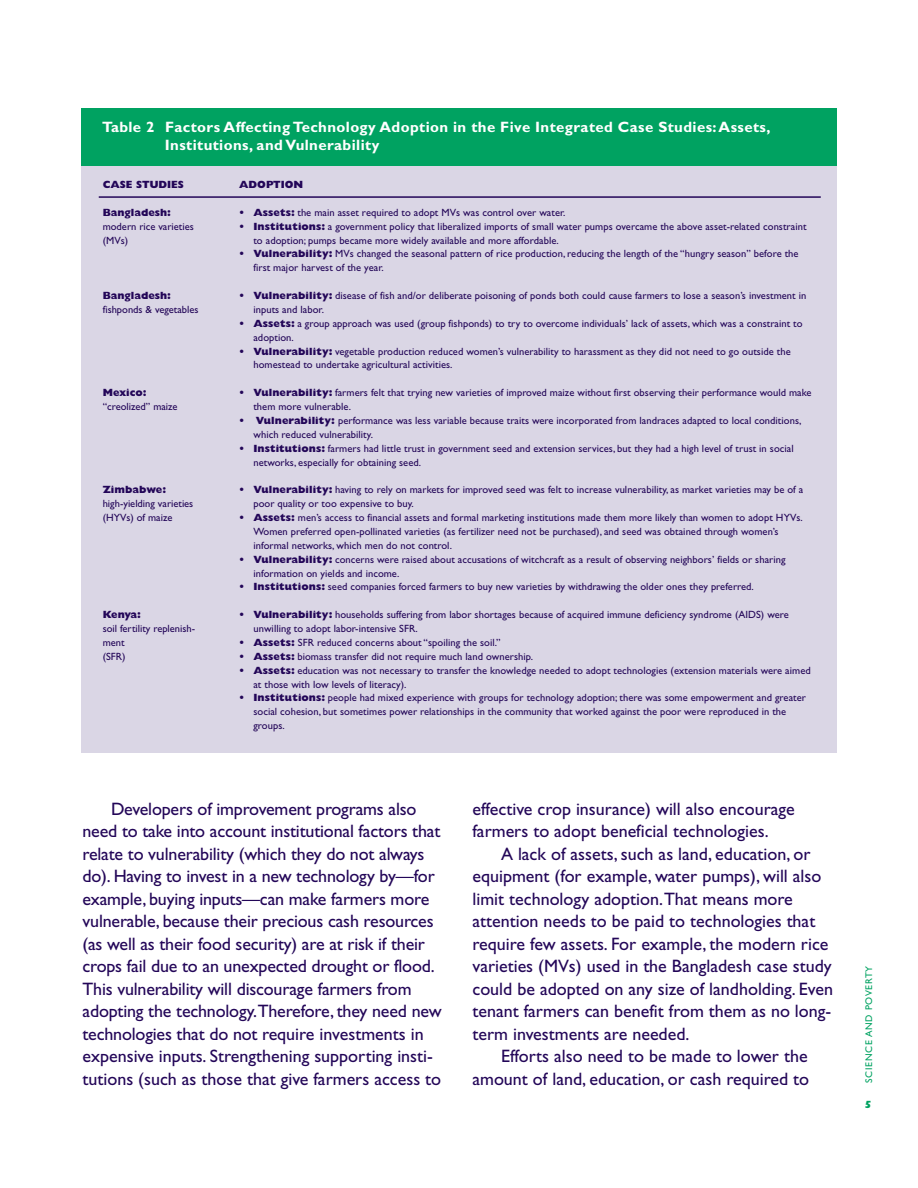
<style>
.page{position:relative;width:918px;height:1188px;background:#fff}
.page>*{position:absolute;margin:0;border:0;box-sizing:border-box;transform-origin:0 0}
.t1{font:18px/22.5px "Gill Sans";color:#230658}
.t2{font:700 15px/18px "Gill Sans";letter-spacing:.025em;color:#fff}
.t3{font:10.5px/13.8px "Gill Sans";letter-spacing:.005em;color:#230658}
.t4{font:800 10.5px "Gill Sans";color:#230658}
.t5{font:800 10.5px "Gill Sans";color:#00a261}
.t6{font:9.75px "Gill Sans";letter-spacing:.075em;color:#00a261}
.s1{font-weight:800}
</style>
<div class="page">
<div style="left:81px;top:146px;width:756px;height:606px;background:#dad6e5"></div>
<div style="left:81px;top:108px;width:756px;height:57px;background:#00a261"></div>
<hr style="left:99px;top:196px;width:722px;height:2px;background:#230658">
<h2 class="t2" style="left:165px;top:119px;width:607px;text-indent:-63px">Table 2 Factors Affecting Technology Adoption in the Five Integrated Case Studies:Assets,<br>Institutions, and Vulnerability</h2>
<p class="t4" style="left:103px;top:181px;width:83px">CASE STUDIES</p>
<p class="t4" style="left:103px;top:208px;width:70px">Bangladesh:</p>
<p class="t3" style="left:103px;top:220px;width:93px">modern rice varieties (MVs)</p>
<p class="t4" style="left:239px;top:181px;width:66px">ADOPTION</p>
<p class="t3" style="left:239px;top:206px;width:328px"><span class="s1">• Assets:</span> the main asset required to adopt MVs was control over water.</p>
<p class="t3" style="left:253px;top:220px;width:555px;text-indent:-14px"><span class="s1">• Institutions:</span> a government policy that liberalized imports of small water pumps overcame the above asset-related constraint to adoption; pumps became more widely available and more affordable.</p>
<p class="t3" style="left:253px;top:248px;width:547px;text-indent:-14px"><span class="s1">• Vulnerability:</span> MVs changed the seasonal pattern of rice production, reducing the length of the “hungry season” before the first major harvest of the year.</p>
<p class="t3" style="left:253px;top:290px;width:554px;text-indent:-14px"><span class="s1">• Vulnerability:</span> disease of fish and/or deliberate poisoning of ponds both could cause farmers to lose a season’s investment in inputs and labor.</p>
<p class="t3" style="left:253px;top:317px;width:551px;text-indent:-14px"><span class="s1">• Assets:</span> a group approach was used (group fishponds) to try to overcome individuals’ lack of assets, which was a constraint to adoption.</p>
<p class="t3" style="left:253px;top:345px;width:539px;text-indent:-14px"><span class="s1">• Vulnerability:</span> vegetable production reduced women’s vulnerability to harassment as they did not need to go outside the homestead to undertake agricultural activities.</p>
<p class="t3" style="left:253px;top:387px;width:560px;text-indent:-14px"><span class="s1">• Vulnerability:</span> farmers felt that trying new varieties of improved maize without first observing their performance would make them more vulnerable.</p>
<p class="t3" style="left:253px;top:415px;width:549px;text-indent:-14px"><span class="s1">• Vulnerability:</span> performance was less variable because traits were incorporated from landraces adapted to local conditions, which reduced vulnerability.</p>
<p class="t3" style="left:253px;top:442px;width:542px;text-indent:-14px"><span class="s1">• Institutions:</span> farmers had little trust in government seed and extension services, but they had a high level of trust in social networks, especially for obtaining seed.</p>
<p class="t3" style="left:253px;top:484px;width:552px;text-indent:-14px"><span class="s1">• Vulnerability:</span> having to rely on markets for improved seed was felt to increase vulnerability, as market varieties may be of a poor quality or too expensive to buy.</p>
<p class="t3" style="left:253px;top:512px;width:551px;text-indent:-14px"><span class="s1">• Assets:</span> men’s access to financial assets and formal marketing institutions made them more likely than women to adopt HYVs.<br>Women preferred open-pollinated varieties (as fertilizer need not be purchased), and seed was obtained through women’s informal networks, which men do not control.</p>
<p class="t3" style="left:253px;top:553px;width:534px;text-indent:-14px"><span class="s1">• Vulnerability:</span> concerns were raised about accusations of witchcraft as a result of observing neighbors’ fields or sharing information on yields and income.</p>
<p class="t3" style="left:239px;top:581px;width:516px"><span class="s1">• Institutions:</span> seed companies forced farmers to buy new varieties by withdrawing the older ones they preferred.</p>
<p class="t3" style="left:253px;top:609px;width:537px;text-indent:-14px"><span class="s1">• Vulnerability:</span> households suffering from labor shortages because of acquired immune deficiency syndrome (AIDS) were unwilling to adopt labor-intensive SFR.</p>
<p class="t3" style="left:239px;top:637px;width:263px"><span class="s1">• Assets:</span> SFR reduced concerns about “spoiling the soil.”</p>
<p class="t3" style="left:239px;top:650px;width:295px"><span class="s1">• Assets:</span> biomass transfer did not require much land ownership.</p>
<p class="t3" style="left:253px;top:664px;width:559px;text-indent:-14px"><span class="s1">• Assets:</span> education was not necessary to transfer the knowledge needed to adopt technologies (extension materials were aimed at those with low levels of literacy).</p>
<p class="t3" style="left:253px;top:692px;width:554px;text-indent:-14px"><span class="s1">• Institutions:</span> people had mixed experience with groups for technology adoption; there was some empowerment and greater social cohesion, but sometimes power relationships in the community that worked against the poor were reproduced in the groups.</p>
<p class="t4" style="left:103px;top:292px;width:70px">Bangladesh:</p>
<p class="t3" style="left:103px;top:304px;width:97px">fishponds &amp; vegetables</p>
<p class="t4" style="left:103px;top:389px;width:45px">Mexico:</p>
<p class="t3" style="left:103px;top:401px;width:76px">“creolized” maize</p>
<p class="t4" style="left:103px;top:486px;width:65px">Zimbabwe:</p>
<p class="t3" style="left:103px;top:498px;width:92px">high-yielding varieties (HYVs) of maize</p>
<p class="t4" style="left:103px;top:611px;width:40px">Kenya:</p>
<p class="t3" style="left:103px;top:623px;width:94px">soil fertility replenish&shy;ment<br>(SFR)</p>
<p class="t1" style="left:83px;top:799px;width:361px;text-indent:29px">Developers of improvement programs also need to take into account institutional factors that relate to vulnerability (which they do not always do). Having to invest in a new technology by—for example, buying inputs—can make farmers more vulnerable, because their precious cash resources (as well as their food security) are at risk if their crops fail due to an unexpected drought or flood.<br>This vulnerability will discourage farmers from adopting the technology.Therefore, they need new technologies that do not require investments in expensive inputs. Strengthening supporting insti&shy;tutions (such as those that give farmers access to</p>
<h1 class="t1" style="left:472px;top:799px;width:324px">effective crop insurance) will also encourage farmers to adopt beneficial technologies.</h1>
<p class="t1" style="left:472px;top:844px;width:362px;text-indent:29px">A lack of assets, such as land, education, or equipment (for example, water pumps), will also limit technology adoption.That means more attention needs to be paid to technologies that require few assets. For example, the modern rice varieties (MVs) used in the Bangladesh case study could be adopted on any size of landholding. Even tenant farmers can benefit from them as no long&shy;term investments are needed.</p>
<h1 class="t1" style="left:472px;top:1046px;width:338px;text-align:right">Efforts also need to be made to lower the amount of land, education, or cash required to</h1>
<p class="t6" style="left:865px;top:1083px;width:119px;rotate:-90deg">SCIENCE AND POVERTY</p>
<p class="t5" style="left:865px;top:1101px;width:9px">5</p>
</div>
